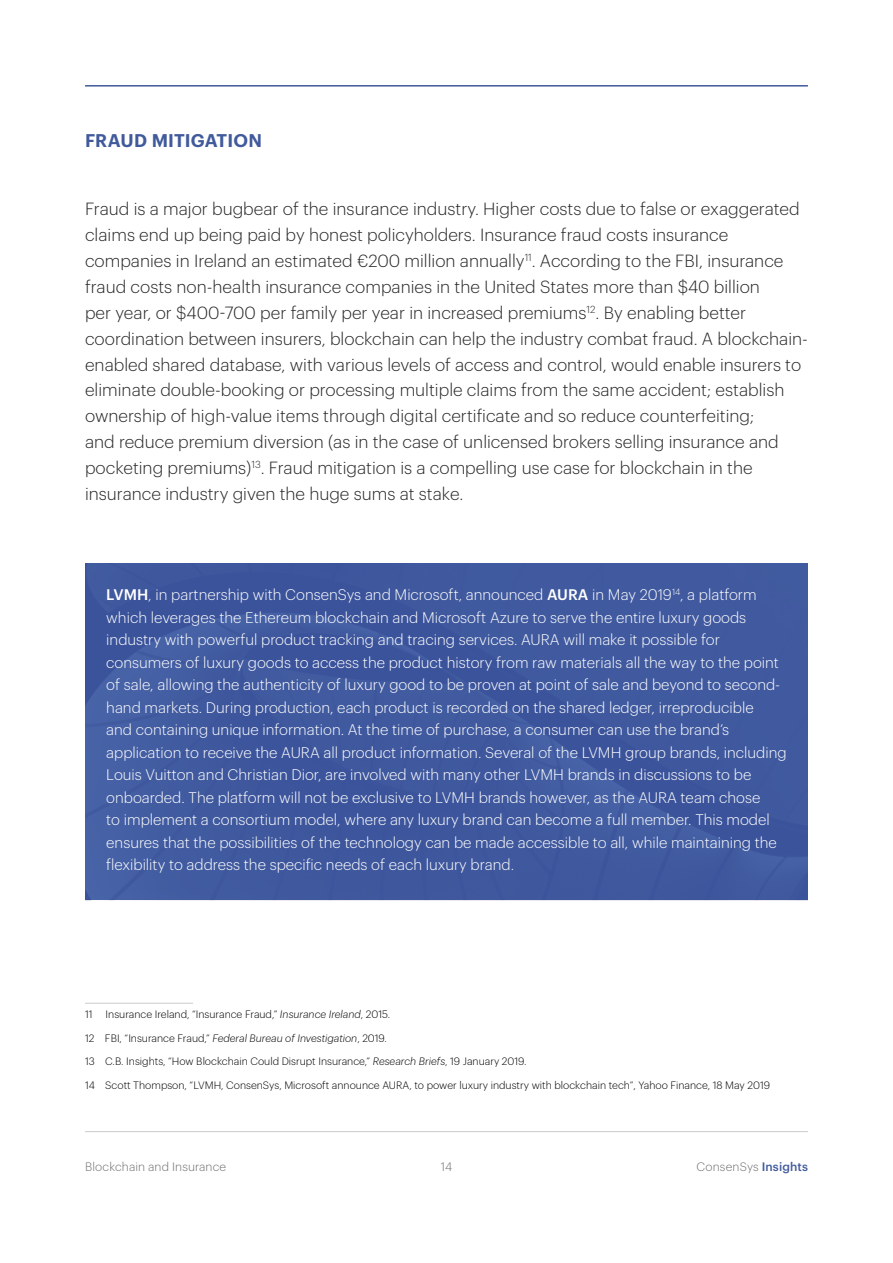
<style>
.page{position:relative;width:893px;height:1263px;background:#fff}
.page>*{position:absolute;margin:0;border:0;box-sizing:border-box;transform-origin:0 0}
.t1{font:600 18px "Graphik";color:#415a9c}
.t2{font:300 17.25px/25.8px "Graphik";color:#262626}
.t3{font:300 15px/22.5px "Graphik";color:#fff}
.t4{font:300 12px "Graphik";letter-spacing:.01em;color:#706f6f}
.t5{font:300 10.5px "Graphik";color:#000}
.s1{font-weight:500}
.s2{font-style:italic}
.s3{font-weight:500;color:#415a9c}
</style>
<div class="page">
<div style="left:85px;top:563px;width:723px;height:337px;background:#40599e"></div>
<hr style="left:85px;top:85px;width:723px;height:2px;background:#415a9c">
<hr style="left:85px;top:1131px;width:723px;height:1px;background:#cacaca">
<hr style="left:85px;top:1003px;width:108px;height:1px;background:#cacaca">
<p class="t1" style="left:85px;top:127px;width:178px">FRAUD MITIGATION</p>
<p class="t2" style="left:85px;top:195px;width:724px">Fraud is a major bugbear of the insurance industry. Higher costs due to false or exaggerated claims end up being paid by honest policyholders. Insurance fraud costs insurance companies in Ireland an estimated €200 million annually<sup>11</sup>. According to the FBI, insurance fraud costs non-health insurance companies in the United States more than $40 billion<br>per year, or $400-700 per family per year in increased premiums<sup>12</sup>. By enabling better coordination between insurers, blockchain can help the industry combat fraud. A blockchain&shy;enabled shared database, with various levels of access and control, would enable insurers to eliminate double-booking or processing multiple claims from the same accident; establish ownership of high-value items through digital certificate and so reduce counterfeiting;<br>and reduce premium diversion (as in the case of unlicensed brokers selling insurance and pocketing premiums)<sup>13</sup>. Fraud mitigation is a compelling use case for blockchain in the insurance industry given the huge sums at stake.</p>
<p class="t3" style="left:106px;top:582px;width:682px"><span class="s1">LVMH</span>, in partnership with ConsenSys and Microsoft, announced <span class="s1">AURA</span> in May 2019<sup>14</sup>, a platform which leverages the Ethereum blockchain and Microsoft Azure to serve the entire luxury goods industry with powerful product tracking and tracing services. AURA will make it possible for consumers of luxury goods to access the product history from raw materials all the way to the point of sale, allowing the authenticity of luxury good to be proven at point of sale and beyond to second&shy;hand markets. During production, each product is recorded on the shared ledger, irreproducible<br>and containing unique information. At the time of purchase, a consumer can use the brand’s application to receive the AURA all product information. Several of the LVMH group brands, including Louis Vuitton and Christian Dior, are involved with many other LVMH brands in discussions to be onboarded. The platform will not be exclusive to LVMH brands however, as the AURA team chose<br>to implement a consortium model, where any luxury brand can become a full member. This model ensures that the possibilities of the technology can be made accessible to all, while maintaining the flexibility to address the specific needs of each luxury brand.</p>
<p class="t5" style="left:85px;top:1007px;width:307px">11 Insurance Ireland, “Insurance Fraud,” <span class="s2">Insurance Ireland</span>, 2015.</p>
<p class="t5" style="left:85px;top:1030px;width:303px">12 FBI, “Insurance Fraud,” <span class="s2">Federal Bureau of Investigation</span>, 2019.</p>
<p class="t5" style="left:85px;top:1054px;width:443px">13 C.B. Insights, “How Blockchain Could Disrupt Insurance,” <span class="s2">Research Briefs</span>, 19 January 2019.</p>
<p class="t5" style="left:85px;top:1077px;width:687px">14 Scott Thompson, “LVMH, ConsenSys, Microsoft announce AURA, to power luxury industry with blockchain tech”, Yahoo Finance, 18 May 2019</p>
<p class="t4" style="left:85px;top:1158px;width:143px">Blockchain and Insurance</p>
<p class="t4" style="left:441px;top:1158px;width:13px">14</p>
<p class="t4" style="left:696px;top:1158px;width:113px">ConsenSys <span class="s3">Insights</span></p>
</div>
